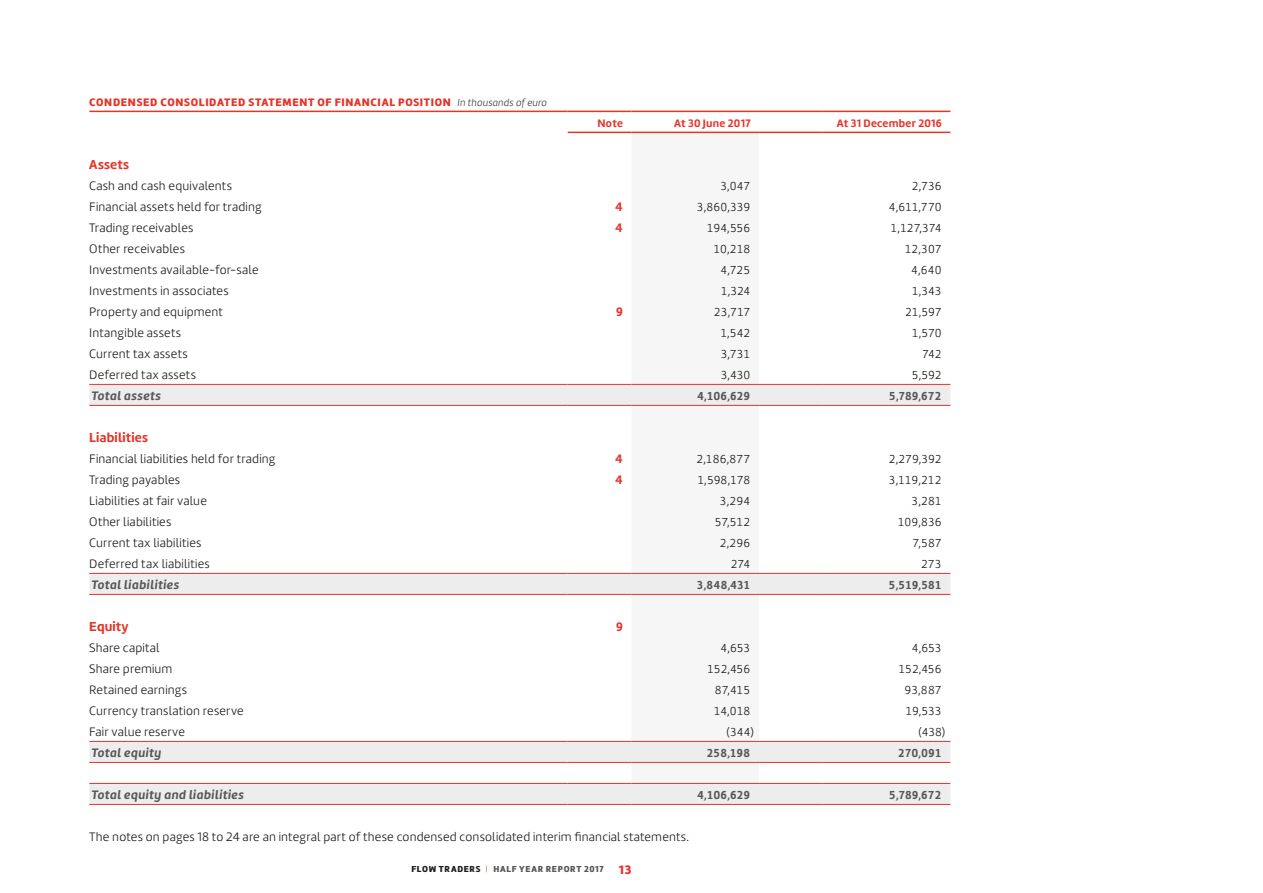
<style>
.page{position:relative;width:1263px;height:893px;background:#fff}
.page>*{position:absolute;margin:0;border:0;box-sizing:border-box;transform-origin:0 0}
.t1{font:700 13.5px "Marine";letter-spacing:.01em;color:#e63429}
.t2{font:300 12.75px "Marine";letter-spacing:.015em;color:#1d1d1b}
.t3{font:italic 700 12.75px "Marine";letter-spacing:.035em;color:#575756}
.t4{font:700 12.75px "Marine";color:#e63429}
.t5{font:300 12px "Cijfers Marine";letter-spacing:-.025em;color:#1d1d1b}
.t6{font:700 12px "Cijfers Marine";letter-spacing:-.03em;color:#575756}
.t7{font:900 11.25px "Marine";letter-spacing:.06em;color:#e63429}
.t8{font:700 11.25px "Marine";letter-spacing:.025em;color:#e63429}
.t9{font:900 9px "Marine";letter-spacing:.075em;color:#575756}
.s1{font-weight:300;font-style:italic;font-size:10.5px;color:#3d3d3c}
.s2{color:#1d1d1b}
.s3{font-weight:300;color:#e63429}
.s4{font-size:12.75px;color:#e63429}
</style>
<div class="page">
<svg style="left:89px;top:385px;width:861px;height:419px"></svg>
<hr style="left:89px;top:111px;width:479px;height:1px;background:#e63429">
<hr style="left:568px;top:111px;width:63px;height:1px;background:#e63429">
<hr style="left:759px;top:111px;width:64px;height:1px;background:#e63429">
<hr style="left:823px;top:111px;width:127px;height:1px;background:#e63429">
<hr style="left:631px;top:111px;width:128px;height:1px;background:#e63429">
<hr style="left:568px;top:132px;width:63px;height:1px;background:#e63429">
<hr style="left:631px;top:132px;width:128px;height:1px;background:#e63429">
<hr style="left:759px;top:132px;width:64px;height:1px;background:#e63429">
<hr style="left:823px;top:132px;width:127px;height:1px;background:#e63429">
<hr style="left:89px;top:384px;width:479px;height:1px;background:#e63429">
<hr style="left:568px;top:384px;width:63px;height:1px;background:#e63429">
<hr style="left:631px;top:384px;width:128px;height:1px;background:#e63429">
<hr style="left:759px;top:384px;width:64px;height:1px;background:#e63429">
<hr style="left:823px;top:384px;width:127px;height:1px;background:#e63429">
<hr style="left:89px;top:405px;width:479px;height:1px;background:#e63429">
<hr style="left:568px;top:405px;width:63px;height:1px;background:#e63429">
<hr style="left:631px;top:405px;width:128px;height:1px;background:#e63429">
<hr style="left:759px;top:405px;width:64px;height:1px;background:#e63429">
<hr style="left:823px;top:405px;width:127px;height:1px;background:#e63429">
<hr style="left:89px;top:573px;width:479px;height:1px;background:#e63429">
<hr style="left:568px;top:573px;width:63px;height:1px;background:#e63429">
<hr style="left:631px;top:573px;width:128px;height:1px;background:#e63429">
<hr style="left:759px;top:573px;width:64px;height:1px;background:#e63429">
<hr style="left:823px;top:573px;width:127px;height:1px;background:#e63429">
<hr style="left:89px;top:594px;width:479px;height:1px;background:#e63429">
<hr style="left:568px;top:594px;width:63px;height:1px;background:#e63429">
<hr style="left:631px;top:594px;width:128px;height:1px;background:#e63429">
<hr style="left:759px;top:594px;width:64px;height:1px;background:#e63429">
<hr style="left:823px;top:594px;width:127px;height:1px;background:#e63429">
<hr style="left:89px;top:741px;width:479px;height:1px;background:#e63429">
<hr style="left:568px;top:741px;width:63px;height:1px;background:#e63429">
<hr style="left:631px;top:741px;width:128px;height:1px;background:#e63429">
<hr style="left:759px;top:741px;width:64px;height:1px;background:#e63429">
<hr style="left:823px;top:741px;width:127px;height:1px;background:#e63429">
<hr style="left:89px;top:762px;width:479px;height:1px;background:#e63429">
<hr style="left:568px;top:762px;width:63px;height:1px;background:#e63429">
<hr style="left:631px;top:762px;width:128px;height:1px;background:#e63429">
<hr style="left:759px;top:762px;width:64px;height:1px;background:#e63429">
<hr style="left:823px;top:762px;width:127px;height:1px;background:#e63429">
<hr style="left:89px;top:783px;width:479px;height:1px;background:#e63429">
<hr style="left:568px;top:783px;width:63px;height:1px;background:#e63429">
<hr style="left:631px;top:783px;width:128px;height:1px;background:#e63429">
<hr style="left:759px;top:783px;width:64px;height:1px;background:#e63429">
<hr style="left:823px;top:783px;width:127px;height:1px;background:#e63429">
<hr style="left:89px;top:804px;width:479px;height:1px;background:#e63429">
<hr style="left:568px;top:804px;width:63px;height:1px;background:#e63429">
<hr style="left:631px;top:804px;width:128px;height:1px;background:#e63429">
<hr style="left:759px;top:804px;width:64px;height:1px;background:#e63429">
<hr style="left:823px;top:804px;width:127px;height:1px;background:#e63429">
<p class="t7" style="left:89px;top:95px;width:459px">CONDENSED CONSOLIDATED STATEMENT OF FINANCIAL POSITION <span class="s1">In thousands of euro</span></p>
<p class="t8" style="left:597px;top:116px;width:27px">Note</p>
<p class="t8" style="left:674px;top:116px;width:78px">At 30 June 2017</p>
<p class="t8" style="left:837px;top:116px;width:106px">At 31 December 2016</p>
<p class="t1" style="left:89px;top:156px;width:41px">Assets</p>
<p class="t2" style="left:89px;top:178px;width:144px">Cash and cash equivalents</p>
<p class="t5" style="left:720px;top:179px;width:32px">3,047</p>
<p class="t5" style="left:912px;top:179px;width:32px">2,736</p>
<p class="t2" style="left:89px;top:199px;width:174px">Financial assets held for trading</p>
<p class="t4" style="left:615px;top:198px;width:9px">4</p>
<p class="t5" style="left:697px;top:200px;width:55px">3,860,339</p>
<p class="t5" style="left:889px;top:200px;width:55px">4,611,770</p>
<p class="t2" style="left:89px;top:220px;width:106px">Trading receivables</p>
<p class="t4" style="left:615px;top:219px;width:9px">4</p>
<p class="t5" style="left:707px;top:221px;width:45px">194,556</p>
<p class="t5" style="left:891px;top:221px;width:53px">1,127,374</p>
<p class="t2" style="left:89px;top:241px;width:97px">Other receivables</p>
<p class="t5" style="left:713px;top:242px;width:39px">10,218</p>
<p class="t5" style="left:905px;top:242px;width:39px">12,307</p>
<p class="t2" style="left:89px;top:262px;width:171px">Investments available-for-sale</p>
<p class="t5" style="left:720px;top:263px;width:32px">4,725</p>
<p class="t5" style="left:911px;top:263px;width:32px">4,640</p>
<p class="t2" style="left:89px;top:283px;width:141px">Investments in associates</p>
<p class="t5" style="left:721px;top:284px;width:31px">1,324</p>
<p class="t5" style="left:912px;top:284px;width:32px">1,343</p>
<p class="t2" style="left:89px;top:304px;width:135px">Property and equipment</p>
<p class="t4" style="left:616px;top:303px;width:8px">9</p>
<p class="t5" style="left:714px;top:305px;width:38px">23,717</p>
<p class="t5" style="left:905px;top:305px;width:38px">21,597</p>
<p class="t2" style="left:89px;top:325px;width:93px">Intangible assets</p>
<p class="t5" style="left:720px;top:326px;width:32px">1,542</p>
<p class="t5" style="left:912px;top:326px;width:32px">1,570</p>
<p class="t2" style="left:89px;top:346px;width:100px">Current tax assets</p>
<p class="t5" style="left:721px;top:347px;width:31px">3,731</p>
<p class="t5" style="left:922px;top:347px;width:21px">742</p>
<p class="t2" style="left:89px;top:367px;width:108px">Deferred tax assets</p>
<p class="t5" style="left:721px;top:368px;width:31px">3,430</p>
<p class="t5" style="left:912px;top:368px;width:31px">5,592</p>
<p class="t3" style="left:91px;top:387px;width:71px">Total assets</p>
<p class="t6" style="left:697px;top:388px;width:55px">4,106,629</p>
<p class="t6" style="left:889px;top:388px;width:54px">5,789,672</p>
<p class="t1" style="left:89px;top:429px;width:60px">Liabilities</p>
<p class="t2" style="left:89px;top:451px;width:188px">Financial liabilities held for trading</p>
<p class="t4" style="left:615px;top:450px;width:9px">4</p>
<p class="t5" style="left:696px;top:452px;width:55px">2,186,877</p>
<p class="t5" style="left:889px;top:452px;width:55px">2,279,392</p>
<p class="t2" style="left:89px;top:472px;width:92px">Trading payables</p>
<p class="t4" style="left:615px;top:471px;width:9px">4</p>
<p class="t5" style="left:697px;top:473px;width:55px">1,598,178</p>
<p class="t5" style="left:889px;top:473px;width:55px">3,119,212</p>
<p class="t2" style="left:89px;top:493px;width:119px">Liabilities at fair value</p>
<p class="t5" style="left:720px;top:494px;width:32px">3,294</p>
<p class="t5" style="left:911px;top:494px;width:32px">3,281</p>
<p class="t2" style="left:89px;top:514px;width:84px">Other liabilities</p>
<p class="t5" style="left:715px;top:515px;width:37px">57,512</p>
<p class="t5" style="left:898px;top:515px;width:45px">109,836</p>
<p class="t2" style="left:89px;top:535px;width:114px">Current tax liabilities</p>
<p class="t5" style="left:720px;top:536px;width:32px">2,296</p>
<p class="t5" style="left:912px;top:536px;width:31px">7,587</p>
<p class="t2" style="left:89px;top:556px;width:122px">Deferred tax liabilities</p>
<p class="t5" style="left:731px;top:557px;width:21px">274</p>
<p class="t5" style="left:921px;top:557px;width:22px">273</p>
<p class="t3" style="left:91px;top:576px;width:89px">Total liabilities</p>
<p class="t6" style="left:697px;top:577px;width:55px">3,848,431</p>
<p class="t6" style="left:889px;top:577px;width:54px">5,519,581</p>
<p class="t1" style="left:89px;top:618px;width:41px">Equity</p>
<p class="t4" style="left:616px;top:618px;width:8px">9</p>
<p class="t2" style="left:89px;top:640px;width:72px">Share capital</p>
<p class="t5" style="left:720px;top:641px;width:32px">4,653</p>
<p class="t5" style="left:912px;top:641px;width:32px">4,653</p>
<p class="t2" style="left:89px;top:661px;width:85px">Share premium</p>
<p class="t5" style="left:707px;top:662px;width:45px">152,456</p>
<p class="t5" style="left:898px;top:662px;width:45px">152,456</p>
<p class="t2" style="left:89px;top:682px;width:99px">Retained earnings</p>
<p class="t5" style="left:715px;top:683px;width:37px">87,415</p>
<p class="t5" style="left:905px;top:683px;width:39px">93,887</p>
<p class="t2" style="left:89px;top:703px;width:156px">Currency translation reserve</p>
<p class="t5" style="left:714px;top:704px;width:38px">14,018</p>
<p class="t5" style="left:905px;top:704px;width:38px">19,533</p>
<p class="t2" style="left:89px;top:724px;width:97px">Fair value reserve</p>
<p class="t5" style="left:726px;top:725px;width:29px">(344)</p>
<p class="t5" style="left:919px;top:725px;width:28px">(438)</p>
<p class="t3" style="left:91px;top:744px;width:72px">Total equity</p>
<p class="t6" style="left:707px;top:745px;width:45px">258,198</p>
<p class="t6" style="left:898px;top:745px;width:45px">270,091</p>
<p class="t3" style="left:91px;top:786px;width:154px">Total equity and liabilities</p>
<p class="t6" style="left:697px;top:787px;width:55px">4,106,629</p>
<p class="t6" style="left:889px;top:787px;width:54px">5,789,672</p>
<p class="t2" style="left:89px;top:829px;width:601px">The notes on pages 18 to 24 are an integral part of these condensed consolidated interim financial statements.</p>
<p class="t9" style="left:411px;top:863px;width:222px"><span class="s2">FLOW TRADERS</span> <span class="s3">|</span> HALF YEAR REPORT 2017 <span class="s4">13</span></p>
</div>
